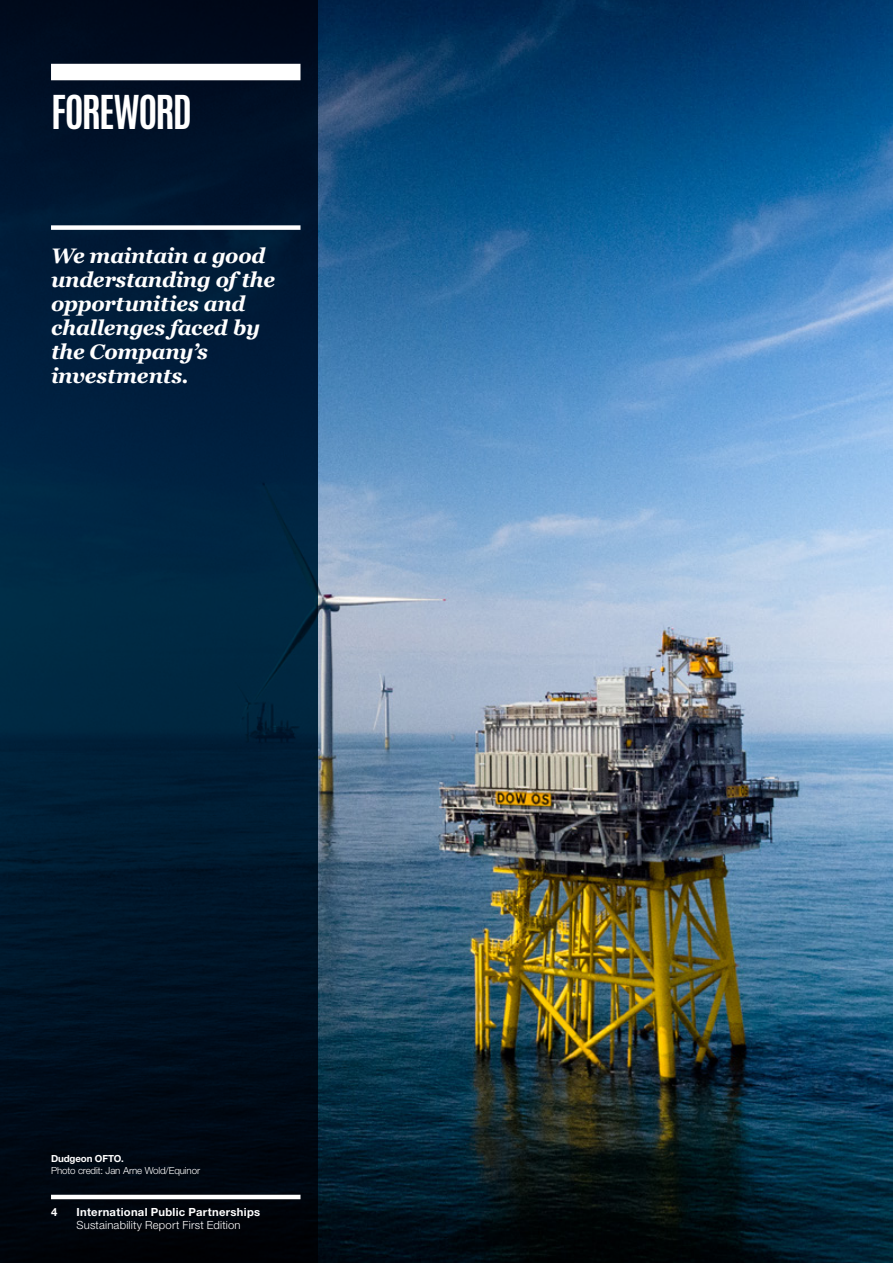
<style>
.page{position:relative;width:893px;height:1263px;background:#fff}
.page>*{position:absolute;margin:0;border:0;box-sizing:border-box;transform-origin:0 0}
.t1{font:700 39px "Antonio";letter-spacing:-.05em;color:#fff}
.t2{font:italic 700 21px/24px "Georgia";letter-spacing:-.015em;color:#fff}
.t3{font:700 11.25px "Helvetica Neue LT Std";letter-spacing:.025em;color:#fff}
.t4{font:300 11.25px "Helvetica Neue LT Std";letter-spacing:.015em;color:#fff}
.t5{font:300 9.75px "Helvetica Neue LT Std";letter-spacing:-.015em;color:#fff}
.t6{font:700 9.75px "Helvetica Neue LT Std";letter-spacing:-.015em;color:#fff}
</style>
<div class="page">
<img style="left:317px;top:0;width:576px;height:1263px">
<svg style="left:0;top:0;width:317px;height:1263px;background:#00182e"></svg>
<div style="left:51px;top:64px;width:249px;height:16px;background:#fff"></div>
<div style="left:51px;top:225px;width:249px;height:5px;background:#fff"></div>
<hr style="left:51px;top:1195px;width:249px;height:4px;background:#fff">
<h1 class="t1" style="left:51px;top:83px;width:143px">FOREWORD</h1>
<p class="t2" style="left:51px;top:242px;width:226px">We maintain a good understanding of the opportunities and challenges faced by the Company’s investments.</p>
<p class="t6" style="left:51px;top:1153px;width:74px">Dudgeon OFTO.</p>
<p class="t5" style="left:51px;top:1164px;width:151px">Photo credit: Jan Arne Wold/Equinor</p>
<p class="t3" style="left:51px;top:1205px;width:8px">4</p>
<p class="t3" style="left:77px;top:1205px;width:185px">International Public Partnerships</p>
<p class="t4" style="left:77px;top:1218px;width:166px">Sustainability Report First Edition</p>
</div>
